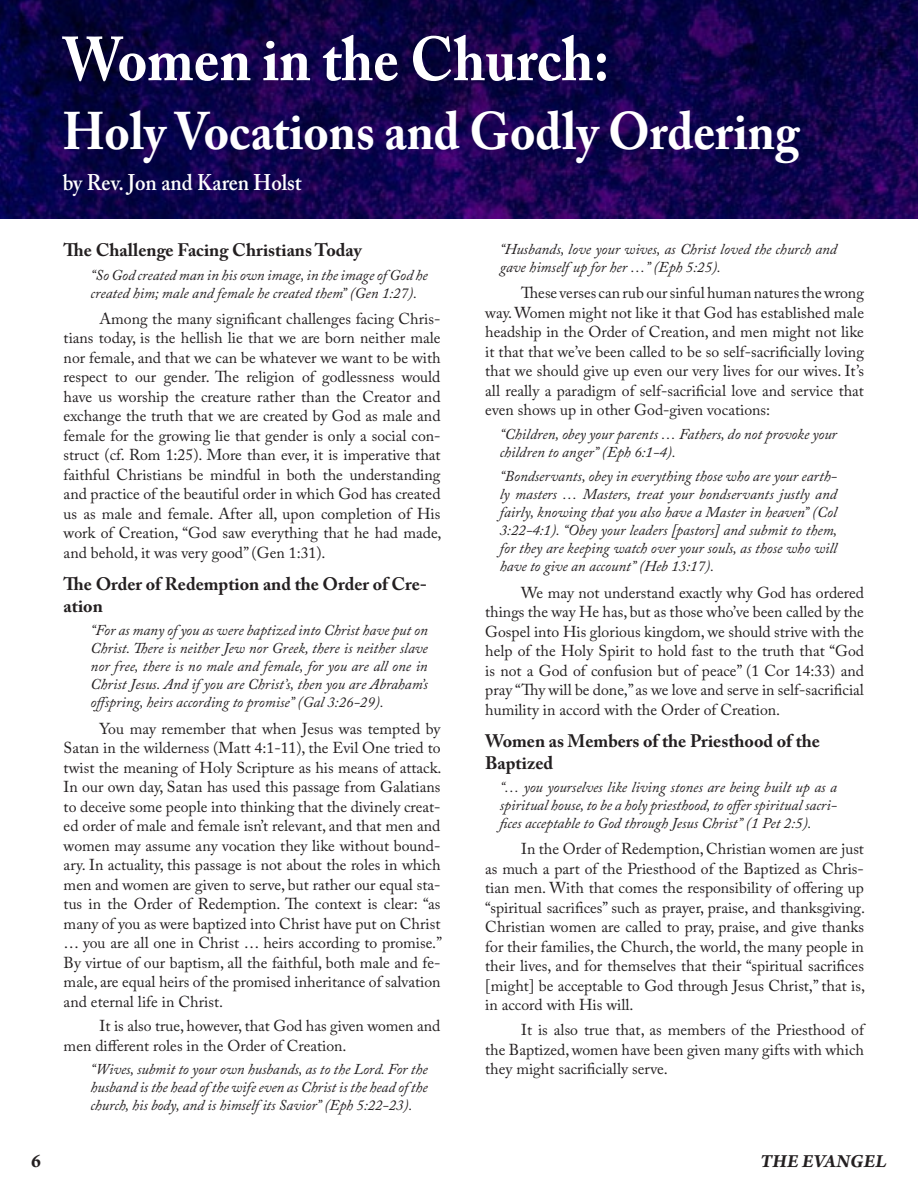
<style>
.page{position:relative;width:918px;height:1188px;background:#fff}
.page>*{position:absolute;margin:0;border:0;box-sizing:border-box;transform-origin:0 0}
.t1{font:700 61.5px "Adobe Caslon Pro";color:#fff;scale:.92 1}
.t2{font:700 52.5px "Adobe Caslon Pro";color:#fff;scale:.92 1}
.t3{font:600 22.5px "Adobe Caslon Pro";color:#fff;scale:.92 1}
.t4{font:italic 700 19.5px "Arno Pro";letter-spacing:.01em;color:#231f20}
.t5{font:700 19.5px "Arno Pro";color:#231f20}
.t6{font:700 18px/21.6px "Adobe Caslon Pro";color:#231f20}
.t7{font:15.75px/19.5px "Adobe Caslon Pro";color:#231f20;text-align:justify}
.t8{font:italic 15px/18px "Adobe Caslon Pro";color:#231f20;text-align:justify}
</style>
<div class="page">
<img style="left:0;top:0;width:918px;height:219px">
<h1 class="t1" style="left:63px;top:23px;width:596px">Women in the Church:</h1>
<h2 class="t2" style="left:63px;top:100px;width:802px">Holy Vocations and Godly Ordering</h2>
<h3 class="t3" style="left:63px;top:169px;width:261px">by Rev. Jon and Karen Holst</h3>
<p class="t6" style="left:64px;top:239px;width:299px">The Challenge Facing Christians Today</p>
<p class="t8" style="left:91px;top:265px;width:339px">“So God created man in his own image, in the image of God he created him; male and female he created them” (Gen 1:27).</p>
<p class="t7" style="left:64px;top:309px;width:379px;text-indent:36px">Among the many significant challenges facing Chris&shy;tians today, is the hellish lie that we are born neither male nor female, and that we can be whatever we want to be with respect to our gender. The religion of godlessness would have us worship the creature rather than the Creator and exchange the truth that we are created by God as male and female for the growing lie that gender is only a social con&shy;struct (cf. Rom 1:25). More than ever, it is imperative that faithful Christians be mindful in both the understanding and practice of the beautiful order in which God has created us as male and female. After all, upon completion of His work of Creation, “God saw everything that he had made, and behold, it was very good” (Gen 1:31).</p>
<p class="t6" style="left:64px;top:573px;width:365px">The Order of Redemption and the Order of Cre&shy;ation</p>
<p class="t8" style="left:91px;top:621px;width:339px">“For as many of you as were baptized into Christ have put on Christ. There is neither Jew nor Greek, there is neither slave nor free, there is no male and female, for you are all one in Christ Jesus. And if you are Christ’s, then you are Abraham’s offspring, heirs according to promise” (Gal 3:26-29).</p>
<p class="t7" style="left:64px;top:718px;width:380px;text-indent:36px">You may remember that when Jesus was tempted by Satan in the wilderness (Matt 4:1-11), the Evil One tried to twist the meaning of Holy Scripture as his means of attack.<br>In our own day, Satan has used this passage from Galatians to deceive some people into thinking that the divinely creat&shy;ed order of male and female isn’t relevant, and that men and women may assume any vocation they like without bound&shy;ary. In actuality, this passage is not about the roles in which men and women are given to serve, but rather our equal sta&shy;tus in the Order of Redemption. The context is clear: “as many of you as were baptized into Christ have put on Christ … you are all one in Christ … heirs according to promise.” By virtue of our baptism, all the faithful, both male and fe&shy;male, are equal heirs of the promised inheritance of salvation and eternal life in Christ.</p>
<p class="t7" style="left:64px;top:1016px;width:378px;text-indent:36px">It is also true, however, that God has given women and men different roles in the Order of Creation.</p>
<p class="t8" style="left:91px;top:1060px;width:339px">“Wives, submit to your own husbands, as to the Lord. For the husband is the head of the wife even as Christ is the head of the church, his body, and is himself its Savior” (Eph 5:22-23).</p>
<p class="t8" style="left:500px;top:240px;width:339px">“Husbands, love your wives, as Christ loved the church and gave himself up for her …” (Eph 5:25).</p>
<p class="t7" style="left:485px;top:283px;width:380px;text-indent:36px">These verses can rub our sinful human natures the wrong way. Women might not like it that God has established male headship in the Order of Creation, and men might not like it that that we’ve been called to be so self-sacrificially loving that we should give up even our very lives for our wives. It’s all really a paradigm of self-sacrificial love and service that even shows up in other God-given vocations:</p>
<p class="t8" style="left:500px;top:424px;width:339px">“Children, obey your parents … Fathers, do not provoke your children to anger” (Eph 6:1-4).</p>
<p class="t8" style="left:500px;top:467px;width:339px">“Bondservants, obey in everything those who are your earth&shy;ly masters … Masters, treat your bondservants justly and fairly, knowing that you also have a Master in heaven” (Col 3:22-4:1). “Obey your leaders [pastors] and submit to them, for they are keeping watch over your souls, as those who will have to give an account” (Heb 13:17).</p>
<p class="t7" style="left:485px;top:582px;width:380px;text-indent:36px">We may not understand exactly why God has ordered things the way He has, but as those who’ve been called by the Gospel into His glorious kingdom, we should strive with the help of the Holy Spirit to hold fast to the truth that “God is not a God of confusion but of peace” (1 Cor 14:33) and pray “Thy will be done,” as we love and serve in self-sacrificial humility in accord with the Order of Creation.</p>
<p class="t6" style="left:485px;top:730px;width:336px">Women as Members of the Priesthood of the<br>Baptized</p>
<p class="t8" style="left:500px;top:778px;width:339px">“… you yourselves like living stones are being built up as a spiritual house, to be a holy priesthood, to offer spiritual sacri&shy;fices acceptable to God through Jesus Christ” (1 Pet 2:5).</p>
<p class="t7" style="left:485px;top:839px;width:381px;text-indent:36px">In the Order of Redemption, Christian women are just as much a part of the Priesthood of the Baptized as Chris&shy;tian men. With that comes the responsibility of offering up “spiritual sacrifices” such as prayer, praise, and thanksgiving.<br>Christian women are called to pray, praise, and give thanks for their families, the Church, the world, the many people in their lives, and for themselves that their “spiritual sacrifices [might] be acceptable to God through Jesus Christ,” that is, in accord with His will.</p>
<p class="t7" style="left:485px;top:1020px;width:380px;text-indent:36px">It is also true that, as members of the Priesthood of the Baptized, women have been given many gifts with which they might sacrificially serve.</p>
<p class="t5" style="left:31px;top:1150px;width:11px">6</p>
<p class="t4" style="left:761px;top:1149px;width:128px">tHE e VANGEL</p>
</div>
